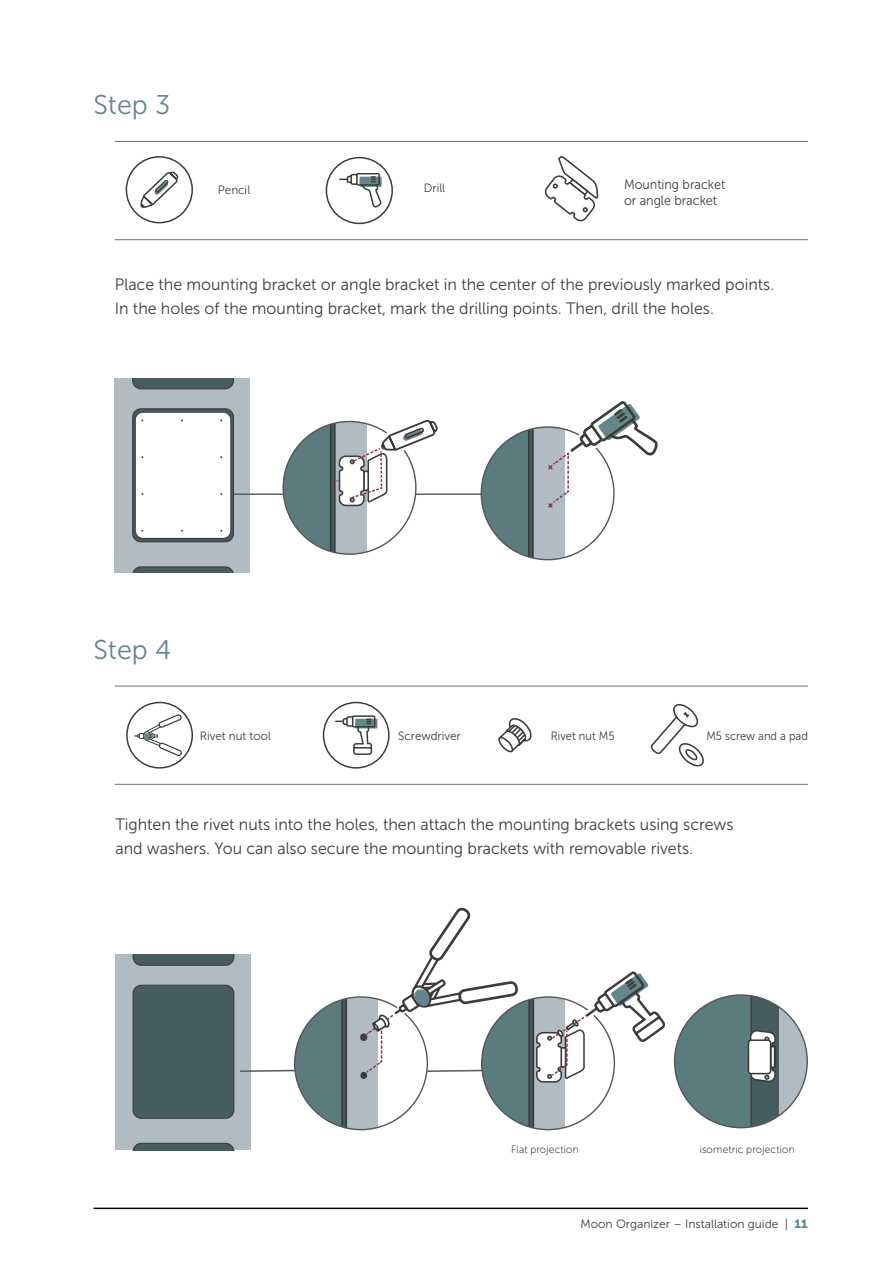
<style>
.page{position:relative;width:893px;height:1263px;background:#fff}
.page>*{position:absolute;margin:0;border:0;box-sizing:border-box;transform-origin:0 0}
.t1{font:27px "Museo Sans 300";color:#65868e}
.t2{font:16.5px/24px "Museo Sans 300";color:#3c3c3b}
.t3{font:13.5px/16.2px "Museo Sans 300";color:#3c3c3b;scale:.93 1}
.t4{font:12px "Museo Sans 300";color:#3c3c3b}
.t5{font:12px "Museo Sans 300";color:#3c3c3b;scale:.93 1}
.t6{font:10.5px "Museo Sans 100";letter-spacing:.02em;color:#000}
.s1{font-family:"Museo Sans 900";color:#65868e}
</style>
<div class="page">
<hr style="left:94px;top:1207px;width:714px;height:2px;background:#000">
<hr style="left:115px;top:239px;width:693px;height:1px;background:#6e6e6e">
<hr style="left:115px;top:141px;width:693px;height:1px;background:#6e6e6e">
<hr style="left:115px;top:784px;width:693px;height:1px;background:#6e6e6e">
<hr style="left:115px;top:686px;width:693px;height:1px;background:#6e6e6e">
<div style="left:126px;top:156px;width:67px;height:67px;border:2px solid #3c3c3b;border-radius:50%"></div>
<svg style="left:140px;top:171px;width:39px;height:37px"></svg>
<div style="left:126px;top:702px;width:67px;height:67px;border:2px solid #3c3c3b;border-radius:50%"></div>
<svg style="left:135px;top:713px;width:48px;height:44px"></svg>
<div style="left:144px;top:733px;width:6px;height:7px;background:#63868f;border-radius:50%"></div>
<div style="left:115px;top:954px;width:135px;height:196px;background:#b1bcc2"></div>
<svg style="left:133px;top:1143px;width:101px;height:7px"></svg>
<svg style="left:133px;top:907px;width:675px;height:225px"></svg>
<div style="left:326px;top:157px;width:67px;height:67px;border:2px solid #3c3c3b;border-radius:50%"></div>
<svg style="left:340px;top:173px;width:41px;height:35px"></svg>
<div style="left:115px;top:378px;width:135px;height:195px;background:#b1bcc2"></div>
<div style="left:133px;top:409px;width:100px;height:133px;background:#425255;border-radius:8px"></div>
<div style="left:132px;top:408px;width:102px;height:134px;border:1px solid #3c3c3b;border-radius:8px"></div>
<svg style="left:132px;top:378px;width:102px;height:11px"></svg>
<svg style="left:132px;top:566px;width:102px;height:7px"></svg>
<div style="left:135px;top:412px;width:96px;height:126px;background:#fff;border-radius:8px"></div>
<div style="left:135px;top:412px;width:96px;height:127px;border:1px solid #3c3c3b;border-radius:8px"></div>
<hr style="left:232px;top:493px;width:51px;height:2px;background:#575756">
<svg style="left:281px;top:401px;width:377px;height:160px"></svg>
<svg style="left:650px;top:704px;width:54px;height:63px"></svg>
<svg style="left:498px;top:718px;width:34px;height:35px"></svg>
<div style="left:323px;top:702px;width:67px;height:67px;border:2px solid #3c3c3b;border-radius:50%"></div>
<div style="left:355px;top:719px;width:22px;height:9px;background:#66868e"></div>
<svg style="left:336px;top:715px;width:40px;height:40px"></svg>
<svg style="left:544px;top:156px;width:55px;height:66px"></svg>
<h1 class="t1" style="left:94px;top:90px;width:78px">Step 3</h1>
<p class="t4" style="left:218px;top:184px;width:34px">Pencil</p>
<p class="t4" style="left:424px;top:182px;width:23px">Drill</p>
<p class="t3" style="left:624px;top:176px;width:110px">Mounting bracket or angle bracket</p>
<p class="t2" style="left:115px;top:272px;width:661px">Place the mounting bracket or angle bracket in the center of the previously marked points.<br>In the holes of the mounting bracket, mark the drilling points. Then, drill the holes.</p>
<h1 class="t1" style="left:94px;top:635px;width:79px">Step 4</h1>
<p class="t4" style="left:200px;top:729px;width:73px">Rivet nut tool</p>
<p class="t4" style="left:398px;top:729px;width:64px">Screwdriver</p>
<p class="t5" style="left:551px;top:729px;width:70px">Rivet nut M5</p>
<p class="t5" style="left:706px;top:730px;width:111px">M5 screw and a pad</p>
<p class="t2" style="left:115px;top:813px;width:620px">Tighten the rivet nuts into the holes, then attach the mounting brackets using screws and washers. You can also secure the mounting brackets with removable rivets.</p>
<p class="t6" style="left:511px;top:1144px;width:69px">Flat projection</p>
<p class="t6" style="left:700px;top:1144px;width:97px">isometric projection</p>
<p class="t4" style="left:580px;top:1218px;width:229px">Moon Organizer – Installation guide | <span class="s1">11</span></p>
</div>
